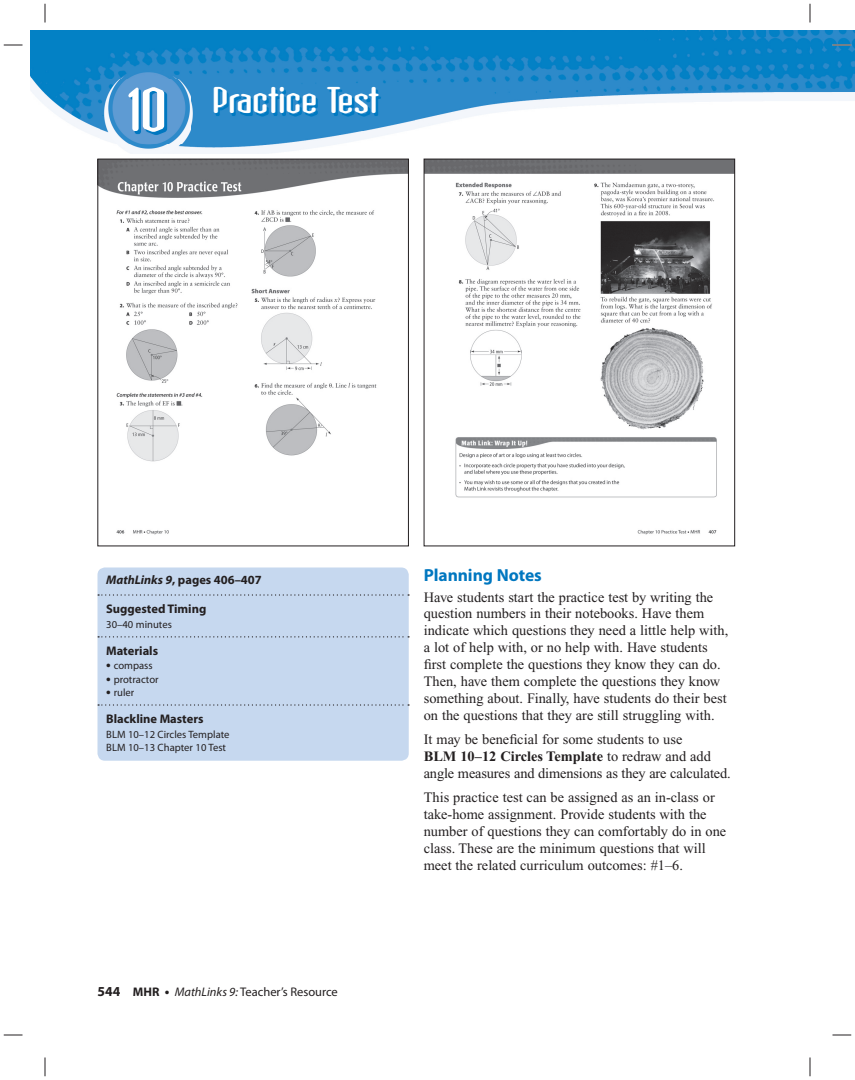
<style>
.page{position:relative;width:855px;height:1080px;background:#fff}
.page>*{position:absolute;margin:0;border:0;box-sizing:border-box;transform-origin:0 0}
.t1{font:700 70px "Atomic Sans ICG";color:#fff}
.t2{font:700 42.5px "Atomic Sans ICG";letter-spacing:-.015em;color:#fff}
.t3{font:700 17.5px "Myriad Pro";letter-spacing:-.005em;color:#0077c0}
.t4{font:14.38px/16.9px "Times New Roman";color:#231f20}
.t5{font:700 12.5px "Myriad Pro";color:#231f20}
.t6{font:12.5px "Myriad Pro";color:#231f20}
.t7{font:10.62px/13.1px "Myriad Pro";color:#231f20}
.s1{font-style:italic}
.s2{font-weight:700;font-size:13.75px}
.s3{font-weight:700}
</style>
<div class="page">
<img style="left:30px;top:30px;width:825px;height:124px">
<img style="left:210px;top:82px;width:205px;height:48px">
<img style="left:100px;top:80px;width:90px;height:64px">
<div style="left:98px;top:568px;width:311px;height:193px;background:#c6d8ef;border-radius:7px"></div>
<svg style="left:98px;top:594px;width:311px;height:2px"></svg>
<svg style="left:98px;top:636px;width:311px;height:2px"></svg>
<svg style="left:98px;top:704px;width:311px;height:2px"></svg>
<img style="left:100px;top:161px;width:307px;height:374px">
<div style="left:98px;top:159px;width:311px;height:387px;border:1px solid #231f20"></div>
<img style="left:426px;top:161px;width:307px;height:374px">
<div style="left:424px;top:159px;width:311px;height:387px;border:1px solid #231f20"></div>
<svg style="left:4px;top:44px;width:18px;height:2px"></svg>
<svg style="left:832px;top:44px;width:19px;height:2px"></svg>
<svg style="left:4px;top:1034px;width:18px;height:2px"></svg>
<svg style="left:832px;top:1034px;width:19px;height:2px"></svg>
<svg style="left:44px;top:4px;width:2px;height:18px"></svg>
<svg style="left:44px;top:1058px;width:2px;height:18px"></svg>
<svg style="left:809px;top:4px;width:2px;height:18px"></svg>
<svg style="left:809px;top:1058px;width:2px;height:18px"></svg>
<h1 class="t1" style="left:126px;top:87px;width:42px">10</h1>
<h2 class="t2" style="left:212px;top:86px;width:169px">Practice Test</h2>
<p class="t5" style="left:106px;top:575px;width:157px"><span class="s1">MathLinks 9</span>, pages 406–407</p>
<p class="t5" style="left:106px;top:604px;width:102px">Suggested Timing</p>
<p class="t7" style="left:106px;top:618px;width:67px">30–40 minutes</p>
<p class="t5" style="left:106px;top:646px;width:53px">Materials</p>
<p class="t7" style="left:106px;top:660px;width:48px"><span class="s2">•</span> compass</p>
<p class="t7" style="left:106px;top:673px;width:54px"><span class="s2">•</span> protractor</p>
<p class="t7" style="left:106px;top:686px;width:30px"><span class="s2">•</span> ruler</p>
<p class="t5" style="left:106px;top:714px;width:99px">Blackline Masters</p>
<p class="t7" style="left:106px;top:728px;width:125px">BLM 10–12 Circles Template<br>BLM 10–13 Chapter 10 Test</p>
<p class="t6" style="left:98px;top:987px;width:242px"><span class="s2">544</span> <span class="s3">MHR</span> <span class="s2">•</span> <span class="s1">MathLinks 9:</span> Teacher’s Resource</p>
<p class="t3" style="left:424px;top:568px;width:120px">Planning Notes</p>
<p class="t4" style="left:424px;top:590px;width:306px">Have students start the practice test by writing the question numbers in their notebooks. Have them indicate which questions they need a little help with, a lot of help with, or no help with. Have students first complete the questions they know they can do.<br>Then, have them complete the questions they know something about. Finally, have students do their best on the questions that they are still struggling with.</p>
<p class="t4" style="left:424px;top:732px;width:309px">It may be beneficial for some students to use<br><span class="s3">BLM 10–12 Circles Template</span> to redraw and add angle measures and dimensions as they are calculated.</p>
<p class="t4" style="left:424px;top:790px;width:304px">This practice test can be assigned as an in-class or take-home assignment. Provide students with the number of questions they can comfortably do in one class. These are the minimum questions that will meet the related curriculum outcomes: #1–6.</p>
</div>
